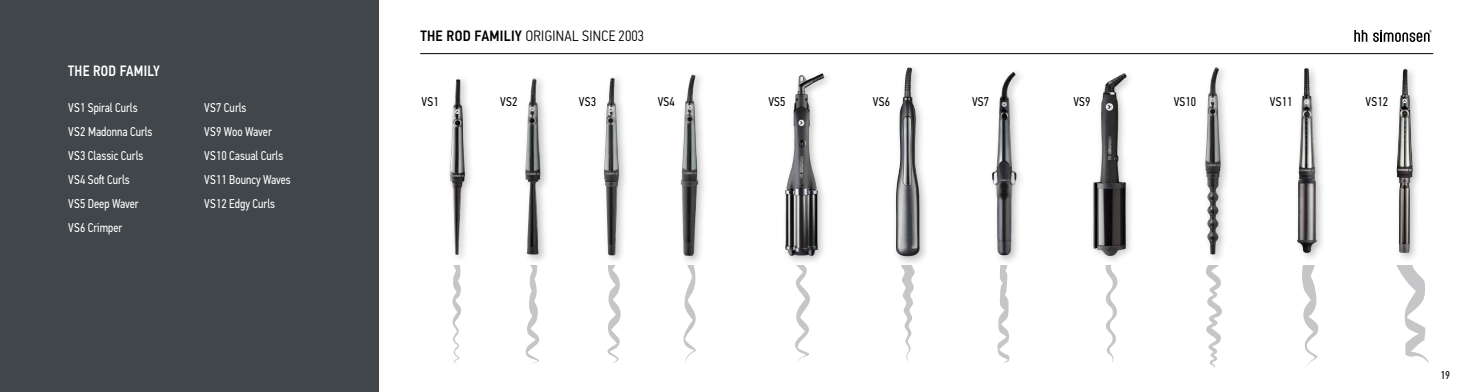
<style>
.page{position:relative;width:1463px;height:392px;background:#fff}
.page>*{position:absolute;margin:0;border:0;box-sizing:border-box;transform-origin:0 0}
.t1{font:300 15px "PFDIN Text Cond Std";letter-spacing:.02em;color:#000}
.t2{font:500 15px "PFDIN Text Cond Std";letter-spacing:.02em;color:#fff;scale:.95 1}
.t3{font:12.75px/24px "PFDIN Text Cond Std";color:#fff;scale:.95 1}
.t4{font:12.75px "PFDIN Text Cond Std";letter-spacing:.01em;color:#000;scale:.95 1}
.t5{font:11.25px "PFDIN Text Cond Std";color:#000}
.s1{font-weight:500}
</style>
<div class="page">
<svg style="left:1354px;top:30px;width:13px;height:12px"></svg>
<svg style="left:1373px;top:30px;width:58px;height:12px"></svg>
<hr style="left:420px;top:53px;width:1013px;height:1px;background:#000">
<div style="left:0;top:0;width:378px;height:391px;background:#40464a"></div>
<div style="left:600px;top:73px;width:29px;height:192px;background:#000;opacity:.25"></div>
<img style="left:604px;top:73px;width:15px;height:182px">
<img style="left:785px;top:73px;width:43px;height:188px">
<img style="left:1093px;top:73px;width:38px;height:186px">
<div style="left:677px;top:70px;width:31px;height:195px;background:#000;opacity:.25"></div>
<img style="left:681px;top:70px;width:17px;height:185px">
<div style="left:988px;top:67px;width:39px;height:197px;background:#000;opacity:.25"></div>
<img style="left:992px;top:68px;width:32px;height:187px">
<div style="left:892px;top:64px;width:38px;height:202px;background:#000;opacity:.25"></div>
<img style="left:896px;top:67px;width:24px;height:189px">
<div style="left:1201px;top:64px;width:29px;height:199px;background:#000;opacity:.25"></div>
<img style="left:1205px;top:67px;width:15px;height:187px">
<div style="left:1294px;top:65px;width:32px;height:197px;background:#000;opacity:.25"></div>
<img style="left:1297px;top:68px;width:20px;height:185px">
<div style="left:1393px;top:65px;width:29px;height:197px;background:#000;opacity:.25"></div>
<img style="left:1396px;top:69px;width:17px;height:183px">
<div style="left:521px;top:74px;width:30px;height:190px;background:#000;opacity:.25"></div>
<img style="left:522px;top:74px;width:19px;height:180px">
<svg style="left:452px;top:265px;width:10px;height:98px"></svg>
<svg style="left:605px;top:264px;width:17px;height:99px"></svg>
<svg style="left:795px;top:265px;width:15px;height:97px"></svg>
<svg style="left:997px;top:265px;width:12px;height:98px"></svg>
<svg style="left:1105px;top:265px;width:13px;height:98px"></svg>
<svg style="left:525px;top:265px;width:15px;height:98px"></svg>
<svg style="left:680px;top:264px;width:18px;height:98px"></svg>
<svg style="left:901px;top:264px;width:14px;height:97px"></svg>
<svg style="left:1206px;top:265px;width:16px;height:103px"></svg>
<img style="left:450px;top:79px;width:21px;height:175px">
<svg style="left:1302px;top:265px;width:17px;height:103px"></svg>
<svg style="left:1396px;top:265px;width:33px;height:98px"></svg>
<p class="t2" style="left:68px;top:61px;width:98px">THE ROD FAMILY</p>
<p class="t3" style="left:68px;top:95px;width:90px">VS1 Spiral Curls<br>VS2 Madonna Curls<br>VS3 Classic Curls<br>VS4 Soft Curls<br>VS5 Deep Waver<br>VS6 Crimper</p>
<p class="t3" style="left:204px;top:95px;width:93px">VS7 Curls<br>VS9 Woo Waver<br>VS10 Casual Curls<br>VS11 Bouncy Waves<br>VS12 Edgy Curls</p>
<p class="t1" style="left:420px;top:27px;width:225px"><span class="s1">THE ROD FAMILIY</span> ORIGINAL SINCE 2003</p>
<p class="t4" style="left:421px;top:94px;width:20px">VS1</p>
<p class="t4" style="left:500px;top:94px;width:20px">VS2</p>
<p class="t4" style="left:579px;top:94px;width:20px">VS3</p>
<p class="t4" style="left:658px;top:94px;width:20px">VS4</p>
<p class="t4" style="left:768px;top:94px;width:20px">VS5</p>
<p class="t4" style="left:873px;top:94px;width:20px">VS6</p>
<p class="t4" style="left:972px;top:94px;width:20px">VS7</p>
<p class="t4" style="left:1073px;top:94px;width:20px">VS9</p>
<p class="t4" style="left:1173px;top:94px;width:25px">VS10</p>
<p class="t4" style="left:1270px;top:94px;width:25px">VS11</p>
<p class="t4" style="left:1365px;top:94px;width:25px">VS12</p>
<p class="t5" style="left:1440px;top:368px;width:11px">19</p>
</div>
